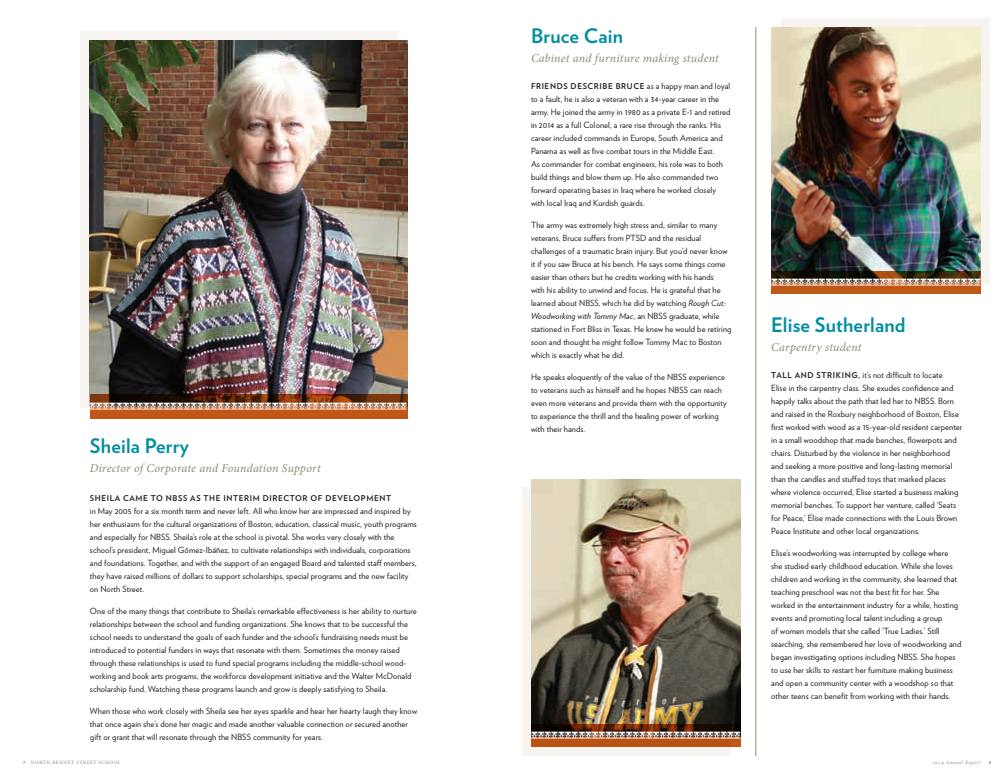
<style>
.page{position:relative;width:1008px;height:783px;background:#fff}
.page>*{position:absolute;margin:0;border:0;box-sizing:border-box;transform-origin:0 0}
.proflie_name{font:700 20px "Verlag";letter-spacing:.01em;color:#008da0}
.proflie_name-2{font:italic 12px "Minion Pro";letter-spacing:.015em;color:#8d8a72}
.proflie_name-3{font:11px "Antique Borders&Corners 2";color:#fff}
.proflie_name-4{font:8.5px/13px "Verlag";letter-spacing:.01em;color:#231f20}
.proflie_name-5{font:700 8px "Verlag";letter-spacing:.075em;color:#231f20}
.t1{font:5px "Minion Pro";letter-spacing:.105em;color:#8d8a72}
.t2{font:italic 5px "Minion Pro";letter-spacing:.095em;color:#8d8a72}
.t3{font:700 5px "Verlag";color:#8d8a72}
.s1{font-weight:400;font-size:8.5px}
.s2{font-style:italic}
.s3{font-weight:700;font-size:8px}
.s4{font-family:"Verlag";font-weight:700}
.s5{font-style:normal}
</style>
<div class="page">
<div style="left:80px;top:32px;width:318px;height:376px;background:#f6f3f1"></div>
<div style="left:522px;top:487px;width:209px;height:269px;background:#f6f3f1"></div>
<div style="left:781px;top:19px;width:209px;height:266px;background:#f6f3f1"></div>
<hr style="left:756px;top:27px;width:1px;height:729px;background:#8d8a72">
<img style="left:772px;top:27px;width:209px;height:244px">
<svg style="left:772px;top:271px;width:209px;height:23px;background:#763a0e"></svg>
<img style="left:90px;top:41px;width:317px;height:353px">
<img style="left:531px;top:480px;width:209px;height:244px">
<svg style="left:531px;top:724px;width:209px;height:23px;background:#702f0a"></svg>
<svg style="left:90px;top:394px;width:317px;height:25px;background:#883b0e"></svg>
<p class="proflie_name-3" style="left:89px;top:400px;width:319px">SSSSSSSSSSSSSSSSSSSSSSSSSSSSSSSSSSSSSSSSSSSSSSS</p>
<p class="proflie_name" style="left:90px;top:430px;width:101px">Sheila Perry</p>
<p class="proflie_name-2" style="left:90px;top:460px;width:232px">Director of Corporate and Foundation Support</p>
<p class="proflie_name-5" style="left:90px;top:491px;width:303px">SHEILA CAME TO NBSS AS THE INTERIM DIRECTOR OF DEVELOPMENT</p>
<p class="proflie_name-4" style="left:90px;top:504px;width:328px">in May 2005 for a six month term and never left. All who know her are impressed and inspired by her enthusiasm for the cultural organizations of Boston, education, classical music, youth programs and especially for NBSS. Sheila’s role at the school is pivotal. She works very closely with the school’s president, Miguel Gómez-Ibáñez, to cultivate relationships with individuals, corporations and foundations. Together, and with the support of an engaged Board and talented staff members, they have raised millions of dollars to support scholarships, special programs and the new facility on North Street.</p>
<p class="proflie_name-4" style="left:90px;top:604px;width:328px">One of the many things that contribute to Sheila’s remarkable effectiveness is her ability to nurture relationships between the school and funding organizations. She knows that to be successful the school needs to understand the goals of each funder and the school’s fundraising needs must be introduced to potential funders in ways that resonate with them. Sometimes the money raised through these relationships is used to fund special programs including the middle-school wood&shy;working and book arts programs, the workforce development initiative and the Walter McDonald scholarship fund. Watching these programs launch and grow is deeply satisfying to Sheila.</p>
<p class="proflie_name-4" style="left:90px;top:704px;width:329px">When those who work closely with Sheila see her eyes sparkle and hear her hearty laugh they know that once again she’s done her magic and made another valuable connection or secured another gift or grant that will resonate through the NBSS community for years.</p>
<p class="proflie_name" style="left:531px;top:20px;width:94px">Bruce Cain</p>
<p class="proflie_name-2" style="left:531px;top:50px;width:189px">Cabinet and furniture making student</p>
<p class="proflie_name-5" style="left:531px;top:80px;width:201px">FRIENDS DESCRIBE BRUCE <span class="s1">as a happy man and loyal</span></p>
<p class="proflie_name-4" style="left:531px;top:92px;width:201px">to a fault, he is also a veteran with a 34-year career in the army. He joined the army in 1980 as a private E-1 and retired in 2014 as a full Colonel, a rare rise through the ranks. His career included commands in Europe, South America and Panama as well as five combat tours in the Middle East.<br>As commander for combat engineers, his role was to both build things and blow them up. He also commanded two forward operating bases in Iraq where he worked closely with local Iraq and Kurdish guards.</p>
<p class="proflie_name-4" style="left:531px;top:218px;width:202px">The army was extremely high stress and, similar to many veterans, Bruce suffers from PTSD and the residual challenges of a traumatic brain injury. But you’d never know it if you saw Bruce at his bench. He says some things come easier than others but he credits working with his hands<br>with his ability to unwind and focus. He is grateful that he learned about NBSS, which he did by watching <span class="s2">Rough Cut:<br>Woodworking with Tommy Mac</span>, an NBSS graduate, while stationed in Fort Bliss in Texas. He knew he would be retiring soon and thought he might follow Tommy Mac to Boston which is exactly what he did.</p>
<p class="proflie_name-4" style="left:531px;top:370px;width:197px">He speaks eloquently of the value of the NBSS experience to veterans such as himself and he hopes NBSS can reach even more veterans and provide them with the opportunity to experience the thrill and the healing power of working with their hands.</p>
<p class="proflie_name-3" style="left:531px;top:729px;width:211px">SSSSSSSSSSSSSSSSSSSSSSSSSSSSSSS</p>
<p class="proflie_name-3" style="left:771px;top:275px;width:211px">SSSSSSSSSSSSSSSSSSSSSSSSSSSSSSS</p>
<p class="proflie_name" style="left:771px;top:309px;width:136px">Elise Sutherland</p>
<p class="proflie_name-2" style="left:771px;top:339px;width:92px">Carpentry student</p>
<p class="proflie_name-4" style="left:771px;top:368px;width:193px"><span class="s3">TALL AND STRIKING,</span> it’s not difficult to locate<br>Elise in the carpentry class. She exudes confidence and happily talks about the path that led her to NBSS. Born and raised in the Roxbury neighborhood of Boston, Elise first worked with wood as a 15-year-old resident carpenter in a small woodshop that made benches, flowerpots and chairs. Disturbed by the violence in her neighborhood and seeking a more positive and long-lasting memorial than the candles and stuffed toys that marked places where violence occurred, Elise started a business making memorial benches. To support her venture, called ‘Seats for Peace,’ Elise made connections with the Louis Brown Peace Institute and other local organizations.</p>
<p class="proflie_name-4" style="left:771px;top:546px;width:192px">Elise’s woodworking was interrupted by college where she studied early childhood education. While she loves children and working in the community, she learned that teaching preschool was not the best fit for her. She worked in the entertainment industry for a while, hosting events and promoting local talent including a group<br>of women models that she called ‘True Ladies.’ Still searching, she remembered her love of woodworking and began investigating options including NBSS. She hopes to use her skills to restart her furniture making business and open a community center with a woodshop so that other teens can benefit from working with their hands.</p>
<p class="t1" style="left:23px;top:759px;width:99px"><span class="s4">7</span> NORTH BENNET STREET SCHOOL</p>
<p class="t2" style="left:933px;top:759px;width:50px"><span class="s5">2014</span> Annual Report</p>
<p class="t3" style="left:989px;top:758px;width:4px">8</p>
</div>
